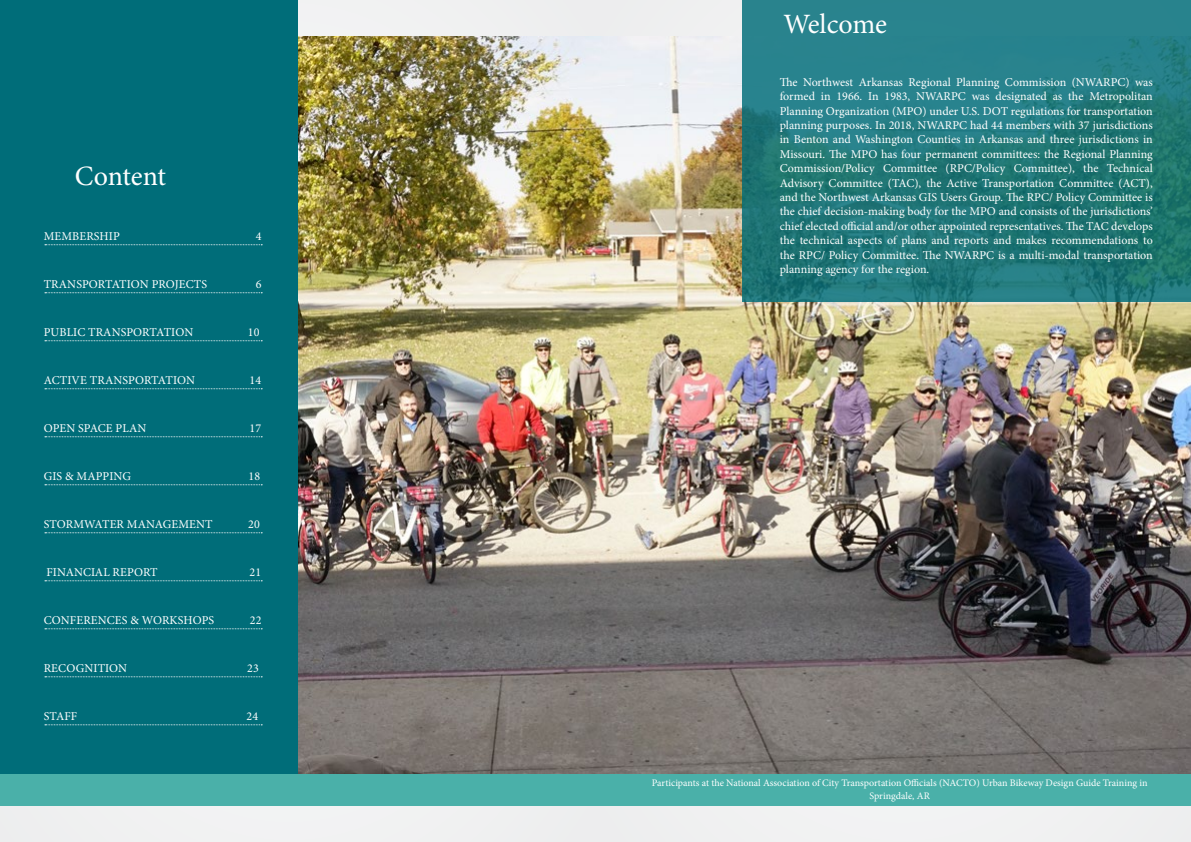
<style>
.page{position:relative;width:1191px;height:842px;background:#fff}
.page>*{position:absolute;margin:0;border:0;box-sizing:border-box;transform-origin:0 0}
.t1{font:28px "Minion Pro";letter-spacing:-.005em;color:#fff}
.t2{font:12px/14.4px "Minion Pro";letter-spacing:.005em;color:#fff;text-align:justify}
.t3{font:10px/13px "Minion Pro";color:#fff;text-align:center}
</style>
<div class="page">
<div style="left:595px;top:0;width:596px;height:842px;background:#f0f1f1"></div>
<div style="left:0;top:0;width:595px;height:842px;background:#f0f1f1"></div>
<div style="left:0;top:0;width:297px;height:774px;background:#006d79"></div>
<div style="left:0;top:774px;width:1191px;height:32px;background:#4ab0a9"></div>
<svg style="left:45px;top:245px;width:217px;height:1px"></svg>
<svg style="left:45px;top:293px;width:217px;height:1px"></svg>
<svg style="left:45px;top:341px;width:217px;height:1px"></svg>
<svg style="left:45px;top:389px;width:217px;height:1px"></svg>
<svg style="left:45px;top:437px;width:217px;height:1px"></svg>
<svg style="left:45px;top:485px;width:217px;height:1px"></svg>
<svg style="left:45px;top:533px;width:217px;height:1px"></svg>
<svg style="left:45px;top:581px;width:217px;height:1px"></svg>
<svg style="left:45px;top:629px;width:217px;height:1px"></svg>
<svg style="left:45px;top:677px;width:217px;height:1px"></svg>
<svg style="left:45px;top:725px;width:217px;height:1px"></svg>
<img style="left:298px;top:36px;width:893px;height:738px">
<svg style="left:742px;top:0;width:449px;height:301px"></svg>
<h1 class="t1" style="left:75px;top:157px;width:93px">Content</h1>
<p class="t2" style="left:44px;top:229px;width:78px">MEMBERSHIP</p>
<p class="t2" style="left:44px;top:277px;width:165px">TRANSPORTATION PROJECTS</p>
<p class="t2" style="left:44px;top:325px;width:151px">PUBLIC TRANSPORTATION</p>
<p class="t2" style="left:248px;top:325px;width:13px">10</p>
<p class="t2" style="left:44px;top:373px;width:153px">ACTIVE TRANSPORTATION</p>
<p class="t2" style="left:249px;top:373px;width:13px">14</p>
<p class="t2" style="left:44px;top:421px;width:104px">OPEN SPACE PLAN</p>
<p class="t2" style="left:250px;top:421px;width:13px">17</p>
<p class="t2" style="left:44px;top:469px;width:89px">GIS &amp; MAPPING</p>
<p class="t2" style="left:248px;top:469px;width:13px">18</p>
<p class="t2" style="left:44px;top:517px;width:170px">STORMWATER MANAGEMENT</p>
<p class="t2" style="left:248px;top:517px;width:13px">20</p>
<p class="t2" style="left:46px;top:565px;width:113px">FINANCIAL REPORT</p>
<p class="t2" style="left:249px;top:565px;width:13px">21</p>
<p class="t2" style="left:44px;top:613px;width:172px">CONFERENCES &amp; WORKSHOPS</p>
<p class="t2" style="left:250px;top:613px;width:13px">22</p>
<p class="t2" style="left:44px;top:661px;width:85px">RECOGNITION</p>
<p class="t2" style="left:247px;top:661px;width:13px">23</p>
<p class="t2" style="left:44px;top:709px;width:35px">STAFF</p>
<p class="t2" style="left:246px;top:709px;width:13px">24</p>
<p class="t2" style="left:256px;top:229px;width:7px">4</p>
<p class="t2" style="left:256px;top:277px;width:7px">6</p>
<h1 class="t1" style="left:783px;top:6px;width:105px">Welcome</h1>
<p class="t2" style="left:779px;top:75px;width:374px">The Northwest Arkansas Regional Planning Commission (NWARPC) was formed in 1966. In 1983, NWARPC was designated as the Metropolitan Planning Organization (MPO) under U.S. DOT regulations for transportation planning purposes. In 2018, NWARPC had 44 members with 37 jurisdictions in Benton and Washington Counties in Arkansas and three jurisdictions in Missouri. The MPO has four permanent committees: the Regional Planning Commission/Policy Committee (RPC/Policy Committee), the Technical Advisory Committee (TAC), the Active Transportation Committee (ACT), and the Northwest Arkansas GIS Users Group. The RPC/ Policy Committee is the chief decision-making body for the MPO and consists of the jurisdictions’ chief elected official and/or other appointed representatives. The TAC develops the technical aspects of plans and reports and makes recommendations to the RPC/ Policy Committee. The NWARPC is a multi-modal transportation planning agency for the region.</p>
<p class="t3" style="left:652px;top:776px;width:497px">Participants at the National Association of City Transportation Officials (NACTO) Urban Bikeway Design Guide Training in<br>Springdale, AR</p>
</div>
